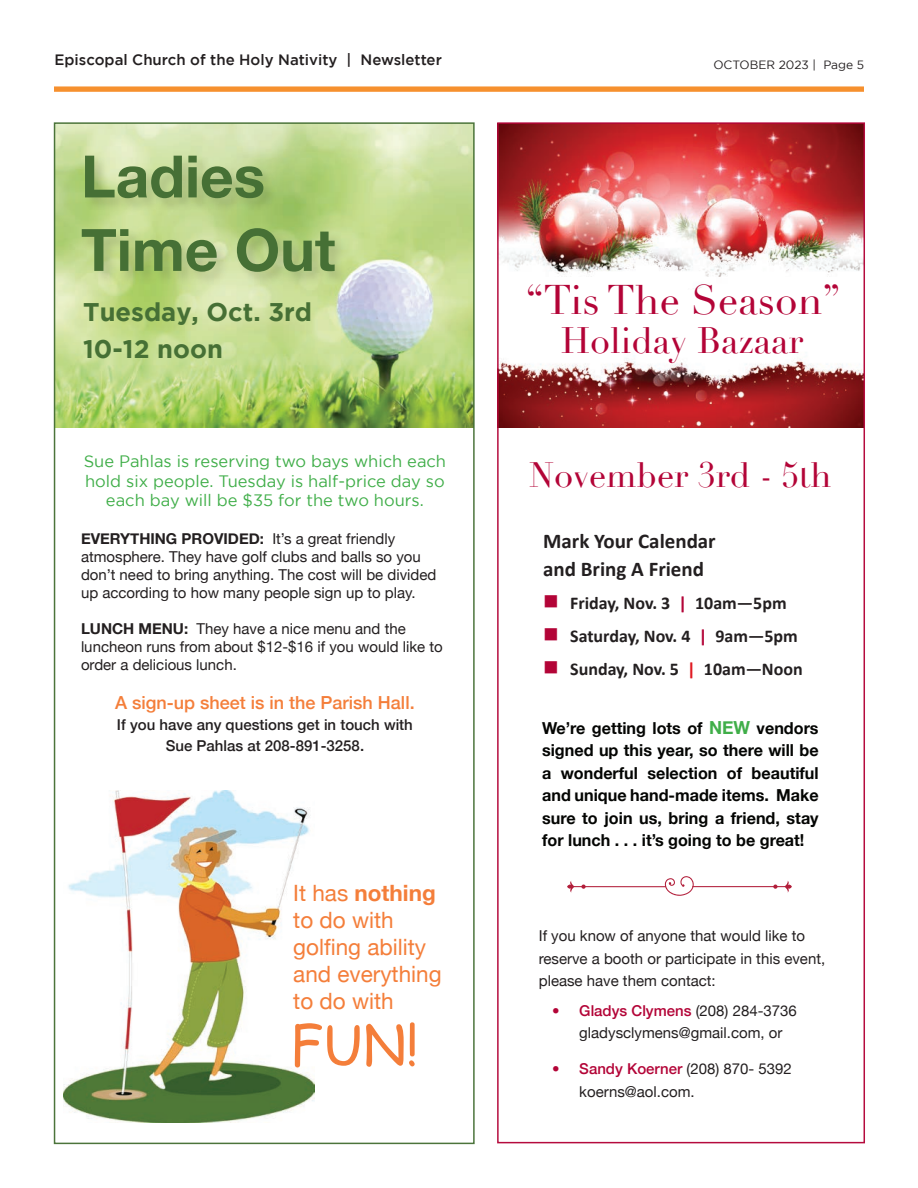
<style>
.page{position:relative;width:918px;height:1188px;background:#fff}
.page>*{position:absolute;margin:0;border:0;box-sizing:border-box;transform-origin:0 0}
.t1{font:700 58.5px/73.5px "Helvetica Neue";color:#467035}
.t2{font:54px "Comic Sans MS";color:#f47e3a}
.t3{font:40.5px "Didot";color:#b30437}
.t4{font:36px "Didot";color:#b30437}
.t5{font:34.5px "Didot";color:#b30437}
.t6{font:700 25.5px/37.5px "Gotham";color:#467035}
.t7{font:22.5px/27px "Helvetica Neue";color:#f47e3a}
.t8{font:700 21px/28.5px "Calibri";color:#231f20}
.t9{font:700 18px/33px "Calibri";color:#231f20}
.t10{font:500 18px "Helvetica Neue";color:#f47e3a}
.t11{font:700 16.5px/22.5px "Helvetica Neue";color:#040503;text-align:justify}
.t12{font:16.5px/19.8px "Gotham";color:#40ae49;text-align:center}
.t13{font:15px/18px "Helvetica Neue";color:#231f20}
.t14{font:500 15px/21px "Helvetica Neue";color:#231f20;text-align:center}
.t15{font:500 15px "Gotham";color:#231f20}
.t16{font:12px "Gotham";color:#231f20}
.s1{font-weight:700}
.s2{color:#b30437}
.s3{color:#e01921}
.s4{font-size:18px;color:#40ae49}
.s5{font-weight:500;color:#b30437}
</style>
<div class="page">
<svg style="left:54px;top:86px;width:810px;height:6px;background:#f79c45"></svg>
<img style="left:57px;top:125px;width:415px;height:303px">
<div style="left:54px;top:122px;width:421px;height:1022px;border:2px solid #467035"></div>
<div style="left:80px;top:154px;width:270px;height:133px;background:#231f20;opacity:.16"></div>
<img style="left:63px;top:791px;width:252px;height:332px">
<img style="left:500px;top:125px;width:362px;height:303px">
<div style="left:497px;top:122px;width:368px;height:1021px;border:2px solid #b30437"></div>
<svg style="left:564px;top:284px;width:211px;height:64px"></svg>
<svg style="left:784px;top:881px;width:8px;height:12px"></svg>
<hr style="left:692px;top:886px;width:94px;height:1px;background:#b21e3a">
<svg style="left:773px;top:885px;width:5px;height:4px"></svg>
<svg style="left:567px;top:876px;width:127px;height:20px"></svg>
<p class="t15" style="left:55px;top:51px;width:389px">Episcopal Church of the Holy Nativity | Newsletter</p>
<p class="t16" style="left:713px;top:58px;width:152px">OCTOBER 2023 | Page 5</p>
<h1 class="t1" style="left:81px;top:141px;width:256px">Ladies<br>Time Out</h1>
<h3 class="t6" style="left:83px;top:292px;width:230px">Tuesday, Oct. 3rd<br>10-12 noon</h3>
<p class="t12" style="left:84px;top:451px;width:364px">Sue Pahlas is reserving two bays which each hold six people. Tuesday is half-price day so each bay will be $35 for the two hours.</p>
<p class="t13" style="left:81px;top:531px;width:357px"><span class="s1">EVERYTHING PROVIDED:</span> It’s a great friendly atmosphere. They have golf clubs and balls so you don’t need to bring anything. The cost will be divided up according to how many people sign up to play.</p>
<p class="t13" style="left:81px;top:621px;width:363px"><span class="s1">LUNCH MENU:</span> They have a nice menu and the luncheon runs from about $12-$16 if you would like to order a delicious lunch.</p>
<p class="t10" style="left:115px;top:688px;width:301px">A sign-up sheet is in the Parish Hall.</p>
<p class="t14" style="left:117px;top:713px;width:297px">If you have any questions get in touch with<br>Sue Pahlas at 208-891-3258.</p>
<h3 class="t7" style="left:293px;top:881px;width:150px">It has <span class="s1">nothing </span>to do with golfing ability and everything to do with</h3>
<h2 class="t2" style="left:290px;top:1005px;width:130px">FUN!</h2>
<h3 class="t3" style="left:526px;top:275px;width:316px">“Tis The Season”</h3>
<h3 class="t4" style="left:561px;top:318px;width:244px">Holiday Bazaar</h3>
<h3 class="t5" style="left:529px;top:455px;width:304px">November 3rd - 5th</h3>
<h3 class="t8" style="left:543px;top:526px;width:174px">Mark Your Calendar and Bring A Friend</h3>
<p class="t9" style="left:570px;top:586px;width:234px">Friday, Nov. 3 <span class="s2">|</span> 10am—5pm<br>Saturday, Nov. 4 <span class="s2">|</span> 9am—5pm<br>Sunday, Nov. 5 <span class="s3">|</span> 10am—Noon</p>
<p class="t11" style="left:542px;top:717px;width:278px">We’re getting lots of <span class="s4">NEW</span> vendors signed up this year, so there will be a wonderful selection of beautiful and unique hand-made items. Make sure to join us, bring a friend, stay for lunch . . . it’s going to be great!</p>
<p class="t13" style="left:539px;top:926px;width:288px;line-height:22.5px">If you know of anyone that would like to reserve a booth or participate in this event, please have them contact:</p>
<p class="t13" style="left:579px;top:1000px;width:219px;line-height:22.5px;text-indent:-27px"><span class="s5">• Gladys Clymens</span> (208) 284-3736 gladysclymens@gmail.com, or</p>
<p class="t13" style="left:579px;top:1058px;width:214px;line-height:22.5px;text-indent:-27px"><span class="s5">• Sandy Koerner</span> (208) 870- 5392 koerns@aol.com.</p>
</div>
